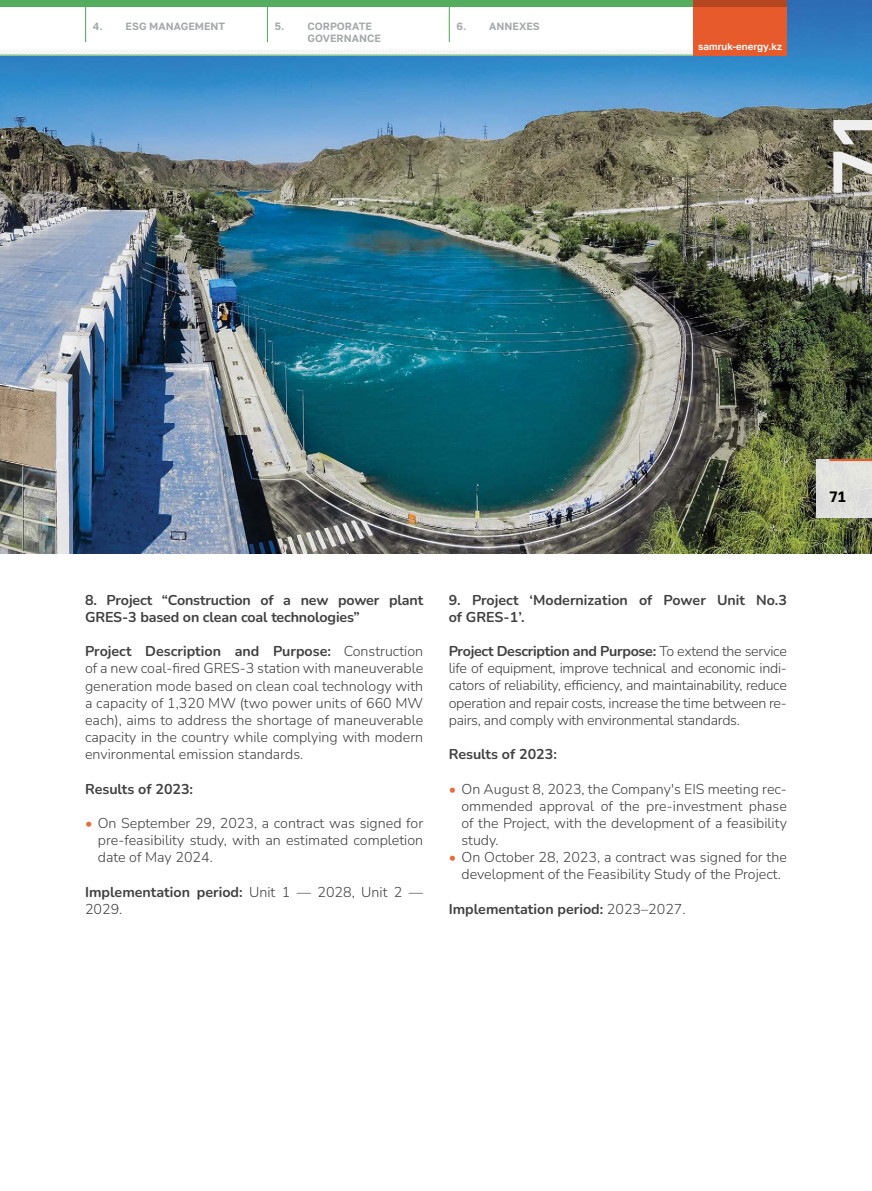
<style>
.page{position:relative;width:872px;height:1191px;background:#fff}
.page>*{position:absolute;margin:0;border:0;box-sizing:border-box;transform-origin:0 0}
.t1{font:500 85.5px "Golos Text";color:#efeff0}
.t2{font:600 15px "Golos Text";color:#000}
.t3{font:300 14.25px/17.1px "Nunito";color:#414042;text-align:justify}
.t4{font:700 14.25px/17.1px "Nunito";letter-spacing:-.01em;color:#414042}
.t5{font:600 10.5px/12px "Golos Text";color:#a3a9aa}
.t6{font:600 9.75px "Golos Text";color:#fff}
.s1{font-weight:700}
.s2{font-weight:500;color:#e86b3b}
.s3{font-weight:300}
</style>
<div class="page">
<img style="left:0;top:0;width:872px;height:553px">
<div style="left:0;top:0;width:787px;height:56px;background:#fff"></div>
<div style="left:0;top:0;width:693px;height:6px;background:#54ac5f"></div>
<svg style="left:0;top:50px;width:724px;height:7px"></svg>
<hr style="left:0;top:55px;width:723px;height:1px;background:#54ac5f">
<div style="left:816px;top:459px;width:56px;height:58px;background:#e0e1dd"></div>
<hr style="left:829px;top:459px;width:43px;height:2px;background:#e65a2c">
<hr style="left:85px;top:0;width:1px;height:42px;background:#54ac5f">
<hr style="left:267px;top:0;width:1px;height:42px;background:#54ac5f">
<hr style="left:449px;top:0;width:1px;height:42px;background:#54ac5f">
<div style="left:693px;top:0;width:94px;height:56px;background:#e65a2c"></div>
<div style="left:693px;top:0;width:94px;height:6px;background:#b5461f"></div>
<p class="t5" style="left:93px;top:20px;width:134px">4. ESG MANAGEMENT</p>
<p class="t5" style="left:307px;top:20px;width:67px">CORPORATE<br>GOVERNANCE</p>
<p class="t5" style="left:275px;top:20px;width:11px">5.</p>
<p class="t5" style="left:456px;top:20px;width:85px">6. ANNEXES</p>
<p class="t6" style="left:698px;top:41px;width:85px">SAMRUK-ENERGY.KZ</p>
<h1 class="t1" style="left:811px;top:194px;width:90px;rotate:-90deg">71</h1>
<p class="t4" style="left:85px;top:590px;width:340px">8. Project “Construction of a new power plant<br>GRES-3 based on clean coal technologies”</p>
<p class="t3" style="left:85px;top:642px;width:340px"><span class="s1">Project Description and Purpose:</span> Construction of a new coal-fired GRES-3 station with maneuverable generation mode based on clean coal technology with a capacity of 1,320 MW (two power units of 660 MW each), aims to address the shortage of maneuverable capacity in the country while complying with modern environmental emission standards.</p>
<p class="t4" style="left:85px;top:779px;width:110px">Results of 2023:</p>
<p class="t3" style="left:98px;top:814px;width:327px;text-indent:-13px"><span class="s2">•</span> On September 29, 2023, a contract was signed for pre-feasibility study, with an estimated completion date of May 2024.</p>
<p class="t3" style="left:85px;top:882px;width:339px"><span class="s1">Implementation period:</span> Unit 1 — 2028, Unit 2 —<br>2029.</p>
<p class="t4" style="left:449px;top:590px;width:340px">9. Project ‘Modernization of Power Unit No.3 of GRES-1’.</p>
<p class="t3" style="left:449px;top:642px;width:340px"><span class="s1">Project Description and Purpose:</span> To extend the service life of equipment, improve technical and economic indi&shy;cators of reliability, efficiency, and maintainability, reduce operation and repair costs, increase the time between re&shy;pairs, and comply with environmental standards.</p>
<p class="t4" style="left:449px;top:745px;width:110px">Results of 2023:</p>
<p class="t3" style="left:461px;top:779px;width:327px;text-indent:-13px"><span class="s2">•</span> On August 8, 2023, the Company's EIS meeting rec&shy;ommended approval of the pre-investment phase of the Project, with the development of a feasibility study.</p>
<p class="t3" style="left:449px;top:848px;width:340px;text-align:center"><span class="s2">•</span> On October 28, 2023, a contract was signed for the development of the Feasibility Study of the Project.</p>
<p class="t4" style="left:449px;top:899px;width:238px">Implementation period: <span class="s3">2023–2027.</span></p>
<p class="t2" style="left:829px;top:487px;width:18px">71</p>
</div>
